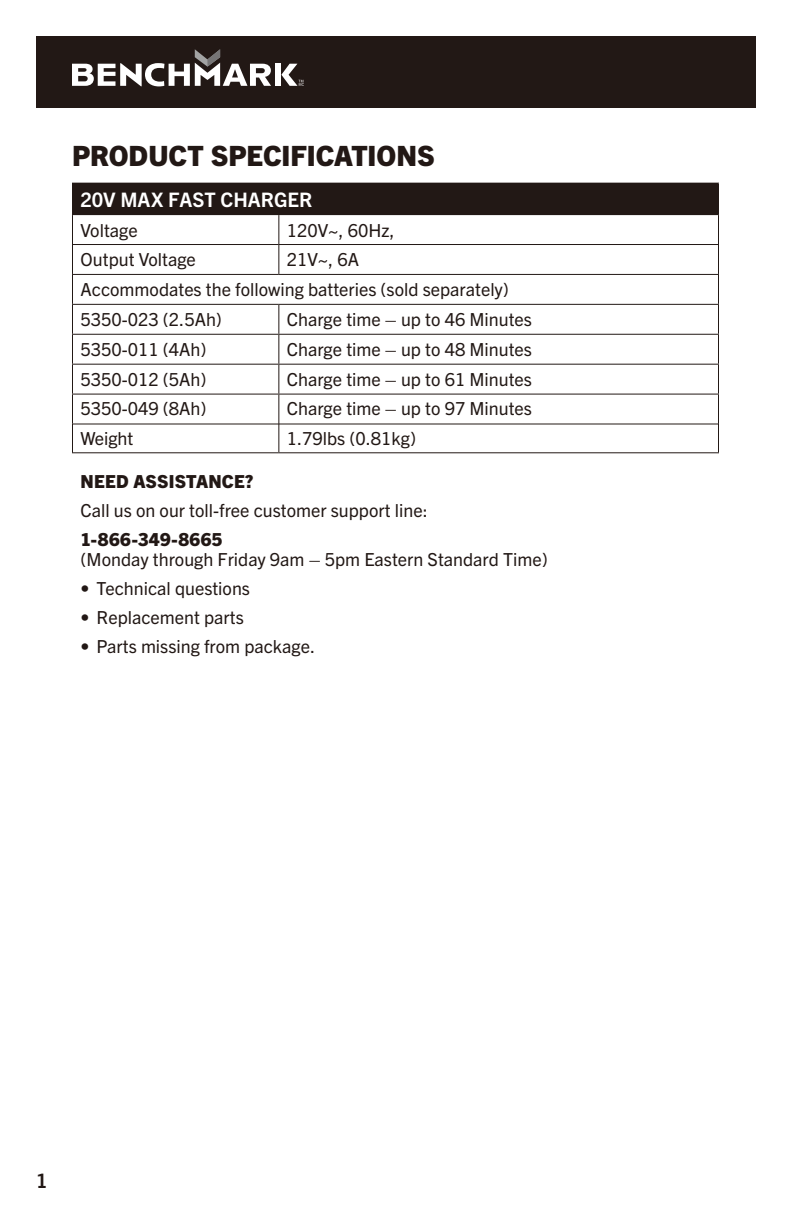
<style>
.page{position:relative;width:792px;height:1224px;background:#fff}
.page>*{position:absolute;margin:0;border:0;box-sizing:border-box;transform-origin:0 0}
.t1{font:800 28px "Trade Gothic Next LT Pro";color:#221815}
.t2{font:700 20px "Trade Gothic Next LT Pro";color:#fff}
.t3{font:700 20px "Trade Gothic Next LT Pro";color:#221815}
.t4{font:18px/30px "Trade Gothic Next LT Pro";color:#221815}
.t5{font:800 18px "Trade Gothic Next LT Pro";letter-spacing:.01em;color:#221815}
</style>
<div class="page">
<div style="left:36px;top:36px;width:720px;height:72px;background:#221815"></div>
<div style="left:275px;top:64px;width:6px;height:22px;background:#fff"></div>
<svg style="left:72px;top:49px;width:199px;height:37px"></svg>
<svg style="left:281px;top:64px;width:23px;height:22px"></svg>
<div style="left:72px;top:183px;width:646px;height:32px;background:#221815"></div>
<hr style="left:279px;top:214px;width:440px;height:1px;background:#221815">
<hr style="left:72px;top:244px;width:207px;height:1px;background:#221815">
<hr style="left:279px;top:244px;width:440px;height:1px;background:#221815">
<svg style="left:278px;top:215px;width:1px;height:59px"></svg>
<hr style="left:72px;top:274px;width:207px;height:1px;background:#221815">
<hr style="left:279px;top:274px;width:440px;height:1px;background:#221815">
<hr style="left:72px;top:304px;width:207px;height:1px;background:#221815">
<hr style="left:279px;top:304px;width:440px;height:1px;background:#221815">
<hr style="left:72px;top:334px;width:207px;height:1px;background:#221815">
<hr style="left:279px;top:334px;width:440px;height:1px;background:#221815">
<hr style="left:72px;top:364px;width:207px;height:1px;background:#221815">
<hr style="left:279px;top:364px;width:440px;height:1px;background:#221815">
<hr style="left:279px;top:183px;width:440px;height:1px;background:#221815">
<hr style="left:718px;top:184px;width:1px;height:30px;background:#221815">
<hr style="left:72px;top:394px;width:207px;height:1px;background:#221815">
<svg style="left:72px;top:215px;width:1px;height:237px"></svg>
<hr style="left:279px;top:394px;width:440px;height:1px;background:#221815">
<hr style="left:72px;top:424px;width:207px;height:1px;background:#221815">
<hr style="left:279px;top:424px;width:440px;height:1px;background:#221815">
<svg style="left:278px;top:305px;width:1px;height:147px"></svg>
<svg style="left:718px;top:215px;width:1px;height:237px"></svg>
<hr style="left:72px;top:452px;width:207px;height:1px;background:#221815">
<hr style="left:279px;top:452px;width:440px;height:1px;background:#221815">
<h1 class="t1" style="left:72px;top:136px;width:364px">PRODUCT SPECIFICATIONS</h1>
<p class="t2" style="left:80px;top:185px;width:233px">20V MAX FAST CHARGER</p>
<p class="t4" style="left:80px;top:214px;width:59px">Voltage</p>
<p class="t4" style="left:287px;top:214px;width:109px">120V~, 60Hz,</p>
<p class="t4" style="left:80px;top:244px;width:117px">Output Voltage</p>
<p class="t4" style="left:81px;top:244px;width:430px;text-indent:206px">21V~, 6A<br>Accommodates the following batteries (sold separately)<br>5350-023 (2.5Ah)</p>
<p class="t4" style="left:287px;top:304px;width:247px">Charge time – up to 46 Minutes</p>
<p class="t4" style="left:81px;top:333px;width:128px">5350-011 (4Ah)</p>
<p class="t4" style="left:287px;top:333px;width:247px">Charge time – up to 48 Minutes</p>
<p class="t4" style="left:81px;top:363px;width:128px">5350-012 (5Ah)</p>
<p class="t4" style="left:287px;top:363px;width:247px">Charge time – up to 61 Minutes</p>
<p class="t4" style="left:81px;top:393px;width:128px">5350-049 (8Ah)</p>
<p class="t4" style="left:287px;top:393px;width:247px">Charge time – up to 97 Minutes</p>
<p class="t4" style="left:80px;top:422px;width:54px">Weight</p>
<p class="t4" style="left:287px;top:422px;width:131px">1.79lbs (0.81kg)</p>
<p class="t5" style="left:81px;top:469px;width:175px">NEED ASSISTANCE?</p>
<p class="t4" style="left:81px;top:494px;width:349px">Call us on our toll-free customer support line:</p>
<p class="t5" style="left:81px;top:527px;width:144px">1-866-349-8665</p>
<p class="t4" style="left:81px;top:543px;width:469px">(Monday through Friday 9am – 5pm Eastern Standard Time)</p>
<p class="t4" style="left:81px;top:572px;width:171px">• Technical questions</p>
<p class="t4" style="left:81px;top:601px;width:165px">• Replacement parts</p>
<p class="t4" style="left:81px;top:630px;width:236px">• Parts missing from package.</p>
<p class="t3" style="left:36px;top:1167px;width:13px">1</p>
</div>
